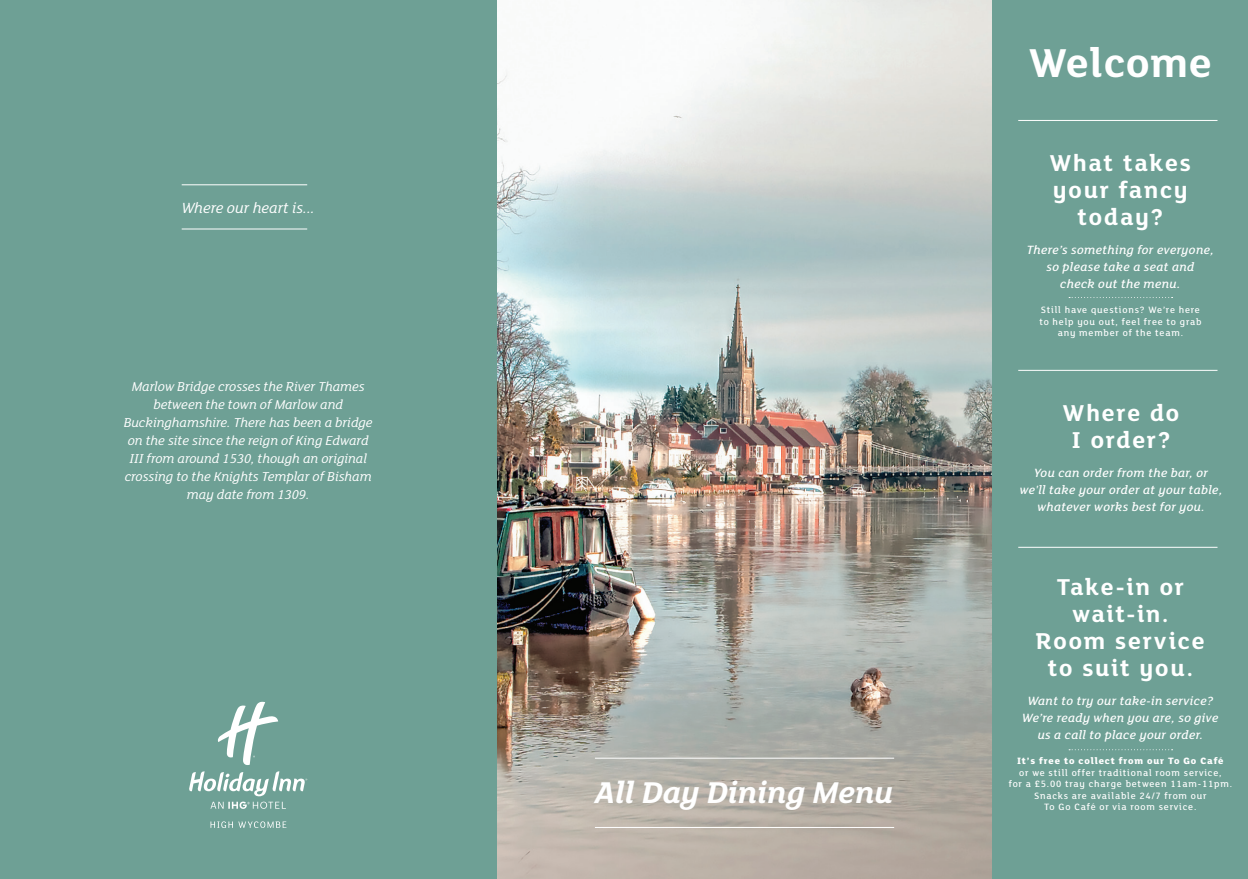
<style>
.page{position:relative;width:1248px;height:879px;background:#fff}
.page>*{position:absolute;margin:0;border:0;box-sizing:border-box;transform-origin:0 0}
.t1{font:700 43.9px "FS Lola";letter-spacing:.02em;color:#fff}
.t2{font:italic 700 32.7px "FS Lola";color:#fff}
.FLAP_GUIDE_STYLE{font:700 25px/27px "FS Lola";letter-spacing:.07em;color:#fff;text-align:center}
.t3{font:italic 16px "FS Lola";color:#fff}
.t4{font:italic 14px/18px "FS Lola";color:#fff;text-align:center}
.FLAP_INTO_TEXT_RED{font:italic 500 13px/17px "FS Lola";letter-spacing:.03em;color:#fff;text-align:center}
.FLAP_Ts___Cs{font:500 10px/11.5px "FS Lola";letter-spacing:.08em;color:#fff;text-align:center}
.s1{font-weight:800}
</style>
<div class="page">
<img style="left:496px;top:0;width:496px;height:879px">
<div style="left:0;top:0;width:496px;height:879px;background:#6ea095"></div>
<div style="left:992px;top:0;width:255px;height:879px;background:#6ea095"></div>
<hr style="left:182px;top:184px;width:125px;height:1px;background:#fff">
<hr style="left:1018px;top:370px;width:199px;height:1px;background:#fff">
<hr style="left:1018px;top:120px;width:199px;height:1px;background:#fff">
<hr style="left:1018px;top:547px;width:199px;height:1px;background:#fff">
<hr style="left:182px;top:228px;width:125px;height:1px;background:#fff">
<hr style="left:595px;top:757px;width:299px;height:1px;background:#fff">
<hr style="left:595px;top:827px;width:299px;height:1px;background:#fff">
<svg style="left:1068px;top:297px;width:104px;height:1px"></svg>
<svg style="left:1068px;top:749px;width:104px;height:1px"></svg>
<svg style="left:189px;top:702px;width:118px;height:107px"></svg>
<svg style="left:210px;top:821px;width:76px;height:7px"></svg>
<p class="t3" style="left:182px;top:197px;width:134px">Where our heart is...</p>
<p class="t4" style="left:124px;top:376px;width:250px">Marlow Bridge crosses the River Thames between the town of Marlow and Buckinghamshire. There has been a bridge on the site since the reign of King Edward III from around 1530, though an original crossing to the Knights Templar of Bisham may date from 1309.</p>
<p class="t2" style="left:595px;top:769px;width:300px">All Day Dining Menu</p>
<p class="t1" style="left:1028px;top:32px;width:184px">Welcome</p>
<p class="FLAP_GUIDE_STYLE" style="left:1049px;top:148px;width:143px">What takes your fancy today?</p>
<p class="FLAP_INTO_TEXT_RED" style="left:1026px;top:241px;width:188px">There’s something for everyone, so please take a seat and<br>check out the menu.</p>
<p class="FLAP_Ts___Cs" style="left:1039px;top:304px;width:163px">Still have questions? We’re here to help you out, feel free to grab any member of the team.</p>
<p class="FLAP_GUIDE_STYLE" style="left:1062px;top:398px;width:118px">Where do<br>I order?</p>
<p class="FLAP_INTO_TEXT_RED" style="left:1019px;top:463px;width:204px">You can order from the bar, or we'll take your order at your table, whatever works best for you.</p>
<p class="FLAP_GUIDE_STYLE" style="left:1056px;top:572px;width:129px">Take-in or wait-in.</p>
<p class="FLAP_GUIDE_STYLE" style="left:1035px;top:626px;width:170px">Room service to suit you.</p>
<p class="FLAP_INTO_TEXT_RED" style="left:1022px;top:691px;width:198px">Want to try our take-in service?<br>We’re ready when you are, so give us a call to place your order.</p>
<p class="FLAP_Ts___Cs" style="left:1008px;top:755px;width:225px"><span class="s1">It’s free to collect from our To Go Café<br></span>or we still offer traditional room service,<br>for a £5.00 tray charge between 11am-11pm.<br>Snacks are available 24/7 from our<br>To Go Café or via room service.</p>
</div>
